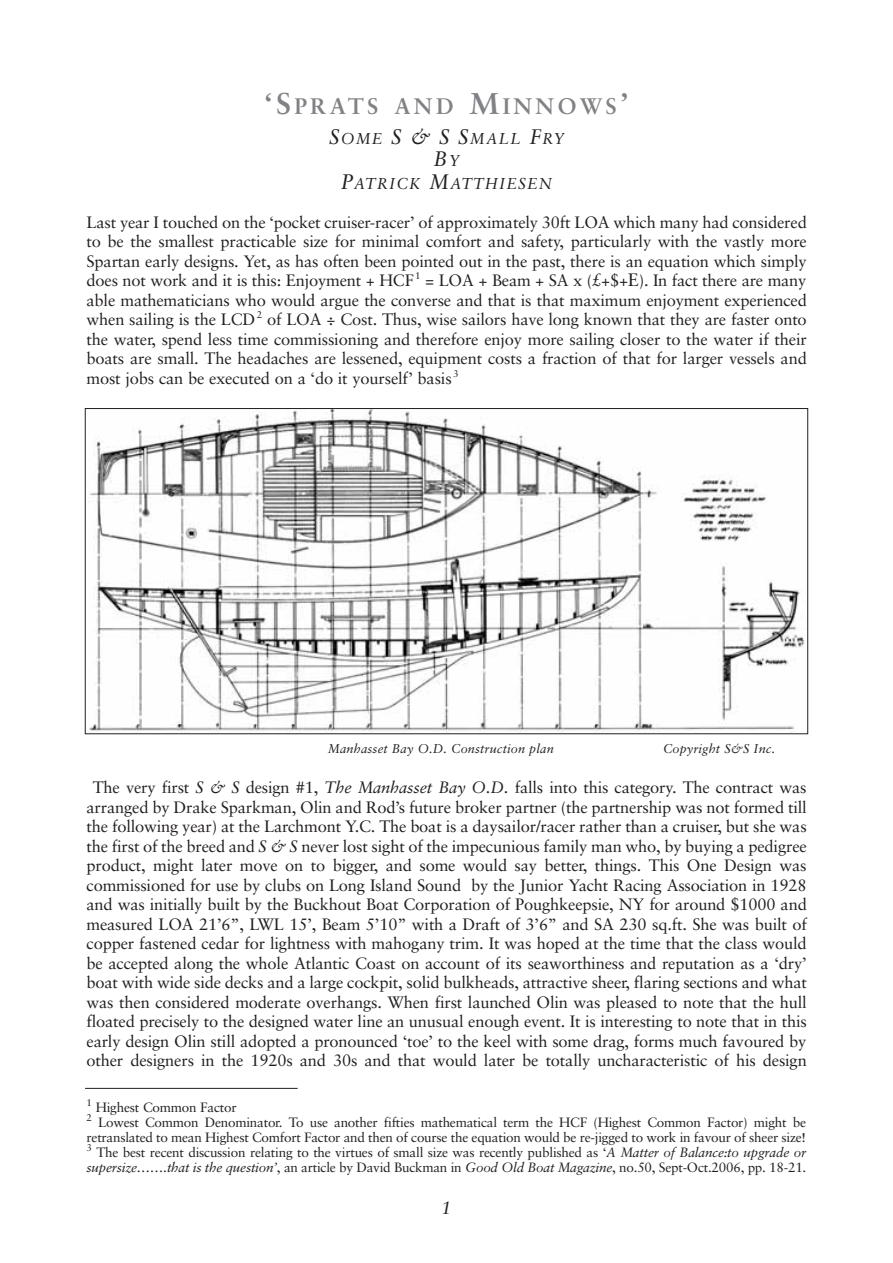
<style>
.page{position:relative;width:893px;height:1263px;background:#fff}
.page>*{position:absolute;margin:0;border:0;box-sizing:border-box;transform-origin:0 0}
.t1{font:700 22.5px "Sabon";letter-spacing:.15em;color:#808285}
.t2{font:italic 21px "Sabon";color:#231f20}
.t3{font:italic 18px "Sabon";color:#231f20}
.t4{font:16.5px/19.5px "Sabon";letter-spacing:-.01em;color:#231f20;text-align:justify}
.t5{font:italic 15.75px "Sabon";letter-spacing:.075em;color:#231f20}
.t6{font:13.5px/15px "Sabon";letter-spacing:-.015em;color:#231f20;text-align:right}
.t7{font:italic 12.75px "Sabon";letter-spacing:.01em;color:#231f20}
.t8{font:9.75px "Sabon";color:#231f20}
.s1{font-size:30px}
.s2{font-size:21px}
.s3{font-size:15.75px}
.s4{font-size:18px}
.s5{font-style:italic}
</style>
<div class="page">
<img style="left:89px;top:410px;width:716px;height:322px">
<hr style="left:85px;top:1088px;width:213px;height:1px;background:#231f20">
<h1 class="t1" style="left:264px;top:97px;width:366px"><span class="s1">‘S</span>PRATS AND <span class="s1">M</span>INNOWS<span class="s1">’</span></h1>
<p class="t5" style="left:329px;top:132px;width:236px"><span class="s2">S</span>OME <span class="s2">S &amp; S S</span>MALL <span class="s2">F</span>RY</p>
<p class="t2" style="left:434px;top:150px;width:27px">B<span class="s3">Y</span></p>
<p class="t5" style="left:341px;top:177px;width:213px"><span class="s2">P</span>ATRICK <span class="s2">M</span>ATTHIESEN</p>
<p class="t4" style="left:87px;top:214px;width:722px">Last year I touched on the ‘pocket cruiser-racer’ of approximately 30ft LOA which many had considered to be the smallest practicable size for minimal comfort and safety, particularly with the vastly more Spartan early designs. Yet, as has often been pointed out in the past, there is an equation which simply does not work and it is this: Enjoyment + HCF <sup>1</sup> = LOA + Beam + SA x (£+$+<span class="s4">E</span>). In fact there are many able mathematicians who would argue the converse and that is that maximum enjoyment experienced when sailing is the LCD <sup>2</sup> of LOA ÷ Cost. Thus, wise sailors have long known that they are faster onto the water, spend less time commissioning and therefore enjoy more sailing closer to the water if their boats are small. The headaches are lessened, equipment costs a fraction of that for larger vessels and most jobs can be executed on a ‘do it yourself’ basis <sup>3</sup></p>
<p class="t7" style="left:328px;top:743px;width:227px">Manhasset Bay O.D. Construction plan</p>
<p class="t7" style="left:663px;top:743px;width:114px">Copyright S&amp;S Inc.</p>
<p class="t4" style="left:87px;top:779px;width:722px;text-align:center">The very first <span class="s5">S &amp; S</span> design #1, <span class="s5">The Manhasset Bay O.D.</span> falls into this category. The contract was arranged by Drake Sparkman, Olin and Rod’s future broker partner (the partnership was not formed till the following year) at the Larchmont Y.C. The boat is a daysailor/racer rather than a cruiser, but she was the first of the breed and <span class="s5">S &amp; S</span> never lost sight of the impecunious family man who, by buying a pedigree product, might later move on to bigger, and some would say better, things. This One Design was commissioned for use by clubs on Long Island Sound by the Junior Yacht Racing Association in 1928 and was initially built by the Buckhout Boat Corporation of Poughkeepsie, NY for around $1000 and measured LOA 21’6”, LWL 15’, Beam 5’10” with a Draft of 3’6” and SA 230 sq.ft. She was built of copper fastened cedar for lightness with mahogany trim. It was hoped at the time that the class would be accepted along the whole Atlantic Coast on account of its seaworthiness and reputation as a ‘dry’ boat with wide side decks and a large cockpit, solid bulkheads, attractive sheer, flaring sections and what was then considered moderate overhangs. When first launched Olin was pleased to note that the hull floated precisely to the designed water line an unusual enough event. It is interesting to note that in this early design Olin still adopted a pronounced ‘toe’ to the keel with some drag, forms much favoured by other designers in the 1920s and 30s and that would later be totally uncharacteristic of his design</p>
<p class="t8" style="left:87px;top:1098px;width:7px">1</p>
<p class="t6" style="left:96px;top:1101px;width:142px">Highest Common Factor</p>
<p class="t8" style="left:87px;top:1113px;width:7px">2</p>
<p class="t6" style="left:87px;top:1116px;width:721px">Lowest Common Denominator. To use another fifties mathematical term the HCF (Highest Common Factor) might be retranslated to mean Highest Comfort Factor and then of course the equation would be re-jigged to work in favour of sheer size!</p>
<p class="t8" style="left:87px;top:1143px;width:7px">3</p>
<p class="t6" style="left:87px;top:1146px;width:721px">The best recent discussion relating to the virtues of small size was recently published as ‘<span class="s5">A Matter of Balance:to upgrade or supersize…….that is the question’</span>, an article by David Buckman in <span class="s5">Good Old Boat Magazine</span>, no.50, Sept-Oct.2006, pp. 18-21.</p>
<p class="t3" style="left:441px;top:1201px;width:12px">1</p>
</div>
